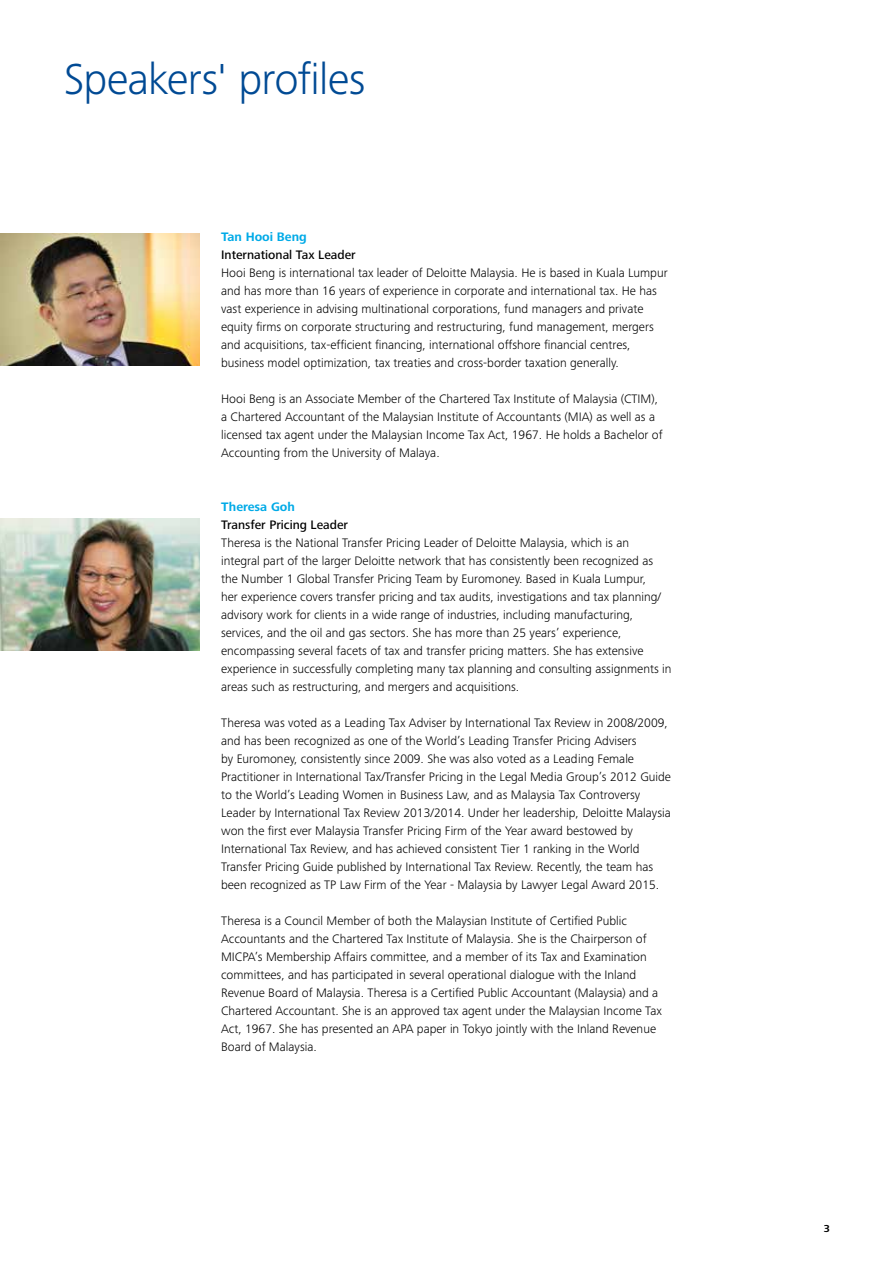
<style>
.page{position:relative;width:893px;height:1263px;background:#fff}
.page>*{position:absolute;margin:0;border:0;box-sizing:border-box;transform-origin:0 0}
.Head_styles_A_Page_h{font:300 45px "Frutiger Next Pro";letter-spacing:-.015em;color:#004a94}
.t1{font:300 12.75px/18px "Frutiger Next Pro";color:#000}
.Subhead_styles_C_Sub{font:500 12.75px "Frutiger Next Pro";color:#000}
.Subhead_styles_B_Sub{font:700 12.75px "Frutiger Next Pro";color:#00aae7}
</style>
<div class="page">
<img style="left:0;top:234px;width:200px;height:132px">
<img style="left:0;top:519px;width:200px;height:132px">
<p class="Head_styles_A_Page_h" style="left:64px;top:53px;width:303px">Speakers' profiles</p>
<p class="Subhead_styles_B_Sub" style="left:221px;top:229px;width:87px">Tan Hooi Beng</p>
<p class="Subhead_styles_C_Sub" style="left:221px;top:247px;width:136px">International Tax Leader</p>
<p class="t1" style="left:221px;top:263px;width:448px">Hooi Beng is international tax leader of Deloitte Malaysia. He is based in Kuala Lumpur and has more than 16 years of experience in corporate and international tax. He has vast experience in advising multinational corporations, fund managers and private equity firms on corporate structuring and restructuring, fund management, mergers and acquisitions, tax-efficient financing, international offshore financial centres, business model optimization, tax treaties and cross-border taxation generally.</p>
<p class="t1" style="left:221px;top:389px;width:443px">Hooi Beng is an Associate Member of the Chartered Tax Institute of Malaysia (CTIM), a Chartered Accountant of the Malaysian Institute of Accountants (MIA) as well as a licensed tax agent under the Malaysian Income Tax Act, 1967. He holds a Bachelor of Accounting from the University of Malaya.</p>
<p class="Subhead_styles_B_Sub" style="left:221px;top:499px;width:75px">Theresa Goh</p>
<p class="Subhead_styles_C_Sub" style="left:221px;top:517px;width:128px">Transfer Pricing Leader</p>
<p class="t1" style="left:221px;top:533px;width:452px">Theresa is the National Transfer Pricing Leader of Deloitte Malaysia, which is an<br>integral part of the larger Deloitte network that has consistently been recognized as the Number 1 Global Transfer Pricing Team by Euromoney. Based in Kuala Lumpur,<br>her experience covers transfer pricing and tax audits, investigations and tax planning/ advisory work for clients in a wide range of industries, including manufacturing, services, and the oil and gas sectors. She has more than 25 years’ experience, encompassing several facets of tax and transfer pricing matters. She has extensive experience in successfully completing many tax planning and consulting assignments in areas such as restructuring, and mergers and acquisitions.</p>
<p class="t1" style="left:221px;top:713px;width:451px">Theresa was voted as a Leading Tax Adviser by International Tax Review in 2008/2009, and has been recognized as one of the World’s Leading Transfer Pricing Advisers<br>by Euromoney, consistently since 2009. She was also voted as a Leading Female Practitioner in International Tax/Transfer Pricing in the Legal Media Group’s 2012 Guide to the World’s Leading Women in Business Law, and as Malaysia Tax Controversy Leader by International Tax Review 2013/2014. Under her leadership, Deloitte Malaysia won the first ever Malaysia Transfer Pricing Firm of the Year award bestowed by International Tax Review, and has achieved consistent Tier 1 ranking in the World Transfer Pricing Guide published by International Tax Review. Recently, the team has been recognized as TP Law Firm of the Year - Malaysia by Lawyer Legal Award 2015.</p>
<p class="t1" style="left:221px;top:911px;width:442px">Theresa is a Council Member of both the Malaysian Institute of Certified Public Accountants and the Chartered Tax Institute of Malaysia. She is the Chairperson of MICPA’s Membership Affairs committee, and a member of its Tax and Examination committees, and has participated in several operational dialogue with the Inland Revenue Board of Malaysia. Theresa is a Certified Public Accountant (Malaysia) and a Chartered Accountant. She is an approved tax agent under the Malaysian Income Tax Act, 1967. She has presented an APA paper in Tokyo jointly with the Inland Revenue Board of Malaysia.</p>
</div>
